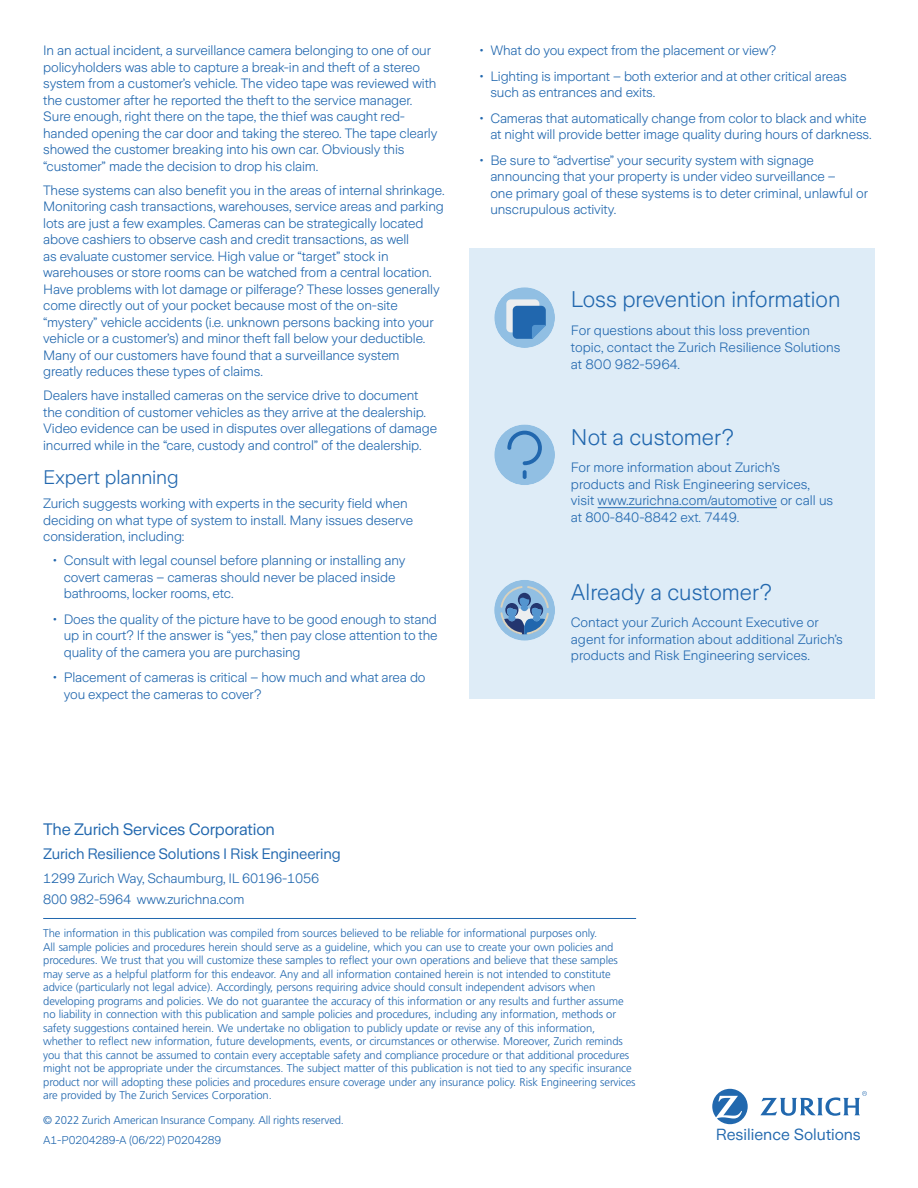
<style>
.page{position:relative;width:918px;height:1188px;background:#fff}
.page>*{position:absolute;margin:0;border:0;box-sizing:border-box;transform-origin:0 0}
.t1{font:300 22.5px "Zurich Sans";color:#2167ae}
.t2{font:300 19.5px "Zurich Sans";letter-spacing:-.005em;color:#2167ae}
.t3{font:16.5px "Zurich Sans";letter-spacing:-.01em;color:#2167ae}
.t4{font:16.05px "Zurich Sans";color:#2168ae}
.t5{font:15px "Zurich Sans";letter-spacing:-.01em;color:#2167ae}
.t6{font:300 13.5px/16.5px "Zurich Sans";letter-spacing:-.01em;color:#2167ae}
.t7{font:300 11.25px/13.5px "Frutiger LT Std";letter-spacing:-.01em;color:#2167ae}
.t8{font:300 11.25px "Zurich Sans";letter-spacing:-.01em;color:#2167ae}
</style>
<div class="page">
<div style="left:470px;top:248px;width:405px;height:451px;background:#deecf7"></div>
<div style="left:494px;top:287px;width:61px;height:61px;background:#91bfe3;border-radius:50%"></div>
<svg style="left:506px;top:299px;width:40px;height:40px;background:#6396c6"></svg>
<div style="left:494px;top:580px;width:61px;height:61px;background:#91bfe3;border-radius:50%"></div>
<svg style="left:500px;top:586px;width:49px;height:48px"></svg>
<div style="left:494px;top:424px;width:61px;height:61px;background:#91bfe3;border-radius:50%"></div>
<svg style="left:507px;top:431px;width:35px;height:48px"></svg>
<hr style="left:598px;top:507px;width:179px;height:1px;background:#2167ae">
<hr style="left:43px;top:918px;width:593px;height:1px;background:#2167ae">
<svg style="left:760px;top:1091px;width:107px;height:25px"></svg>
<svg style="left:712px;top:1089px;width:36px;height:35px"></svg>
<p class="t6" style="left:43px;top:43px;width:396px">In an actual incident, a surveillance camera belonging to one of our policyholders was able to capture a break-in and theft of a stereo system from a customer’s vehicle. The video tape was reviewed with the customer after he reported the theft to the service manager.<br>Sure enough, right there on the tape, the thief was caught red&shy;handed opening the car door and taking the stereo. The tape clearly showed the customer breaking into his own car. Obviously this “customer” made the decision to drop his claim.</p>
<p class="t6" style="left:43px;top:182px;width:403px">These systems can also benefit you in the areas of internal shrinkage.<br>Monitoring cash transactions, warehouses, service areas and parking lots are just a few examples. Cameras can be strategically located above cashiers to observe cash and credit transactions, as well<br>as evaluate customer service. High value or “target” stock in warehouses or store rooms can be watched from a central location.<br>Have problems with lot damage or pilferage? These losses generally come directly out of your pocket because most of the on-site “mystery” vehicle accidents (i.e. unknown persons backing into your vehicle or a customer’s) and minor theft fall below your deductible.<br>Many of our customers have found that a surveillance system<br>greatly reduces these types of claims.</p>
<p class="t6" style="left:43px;top:388px;width:396px">Dealers have installed cameras on the service drive to document the condition of customer vehicles as they arrive at the dealership.<br>Video evidence can be used in disputes over allegations of damage incurred while in the “care, custody and control” of the dealership.</p>
<h2 class="t2" style="left:43px;top:467px;width:137px">Expert planning</h2>
<p class="t6" style="left:43px;top:496px;width:372px">Zurich suggests working with experts in the security field when deciding on what type of system to install. Many issues deserve consideration, including:</p>
<p class="t6" style="left:64px;top:553px;width:343px;text-indent:-11px">• Consult with legal counsel before planning or installing any covert cameras – cameras should never be placed inside bathrooms, locker rooms, etc.</p>
<p class="t6" style="left:64px;top:611px;width:375px;text-align:justify;text-indent:-11px">• Does the quality of the picture have to be good enough to stand up in court? If the answer is “yes,” then pay close attention to the quality of the camera you are purchasing</p>
<p class="t6" style="left:64px;top:670px;width:363px;text-indent:-11px">• Placement of cameras is critical – how much and what area do you expect the cameras to cover?</p>
<p class="t6" style="left:479px;top:43px;width:299px">• What do you expect from the placement or view?</p>
<p class="t6" style="left:490px;top:68px;width:358px;text-indent:-11px">• Lighting is important – both exterior and at other critical areas such as entrances and exits.</p>
<p class="t6" style="left:490px;top:110px;width:383px;text-indent:-11px">• Cameras that automatically change from color to black and white at night will provide better image quality during hours of darkness.</p>
<p class="t6" style="left:490px;top:152px;width:379px;text-indent:-11px">• Be sure to “advertise” your security system with signage announcing that your property is under video surveillance –<br>one primary goal of these systems is to deter criminal, unlawful or unscrupulous activity.</p>
<h1 class="t1" style="left:571px;top:287px;width:271px">Loss prevention information</h1>
<p class="t6" style="left:571px;top:321px;width:271px;line-height:17.9px">For questions about this loss prevention topic, contact the Zurich Resilience Solutions</p>
<p class="t6" style="left:571px;top:356px;width:111px">at 800 982-5964.</p>
<h1 class="t1" style="left:571px;top:425px;width:164px">Not a customer?</h1>
<p class="t6" style="left:571px;top:459px;width:264px">For more information about Zurich’s products and Risk Engineering services, visit www.zurichna.com/automotive or call us at 800-840-8842 ext. 7449.</p>
<h1 class="t1" style="left:571px;top:580px;width:203px">Already a customer?</h1>
<p class="t6" style="left:571px;top:614px;width:273px">Contact your Zurich Account Executive or agent for information about additional Zurich’s products and Risk Engineering services.</p>
<p class="t3" style="left:43px;top:820px;width:233px">The Zurich Services Corporation</p>
<p class="t5" style="left:43px;top:845px;width:299px">Zurich Resilience Solutions I Risk Engineering</p>
<p class="t6" style="left:43px;top:868px;width:278px;line-height:21px">1299 Zurich Way, Schaumburg, IL 60196-1056<br>800 982-5964 www.zurichna.com</p>
<p class="t7" style="left:43px;top:927px;width:594px">The information in this publication was compiled from sources believed to be reliable for informational purposes only.<br>All sample policies and procedures herein should serve as a guideline, which you can use to create your own policies and procedures. We trust that you will customize these samples to reflect your own operations and believe that these samples may serve as a helpful platform for this endeavor. Any and all information contained herein is not intended to constitute advice (particularly not legal advice). Accordingly, persons requiring advice should consult independent advisors when developing programs and policies. We do not guarantee the accuracy of this information or any results and further assume no liability in connection with this publication and sample policies and procedures, including any information, methods or safety suggestions contained herein. We undertake no obligation to publicly update or revise any of this information, whether to reflect new information, future developments, events, or circumstances or otherwise. Moreover, Zurich reminds you that this cannot be assumed to contain every acceptable safety and compliance procedure or that additional procedures might not be appropriate under the circumstances. The subject matter of this publication is not tied to any specific insurance product nor will adopting these policies and procedures ensure coverage under any insurance policy. Risk Engineering services are provided by The Zurich Services Corporation.</p>
<p class="t7" style="left:43px;top:1113px;width:302px">© 2022 Zurich American Insurance Company. All rights reserved.</p>
<p class="t8" style="left:43px;top:1134px;width:180px">A1-P0204289-A (06/22) P0204289</p>
<p class="t4" style="left:716px;top:1126px;width:147px">Resilience Solutions</p>
</div>
